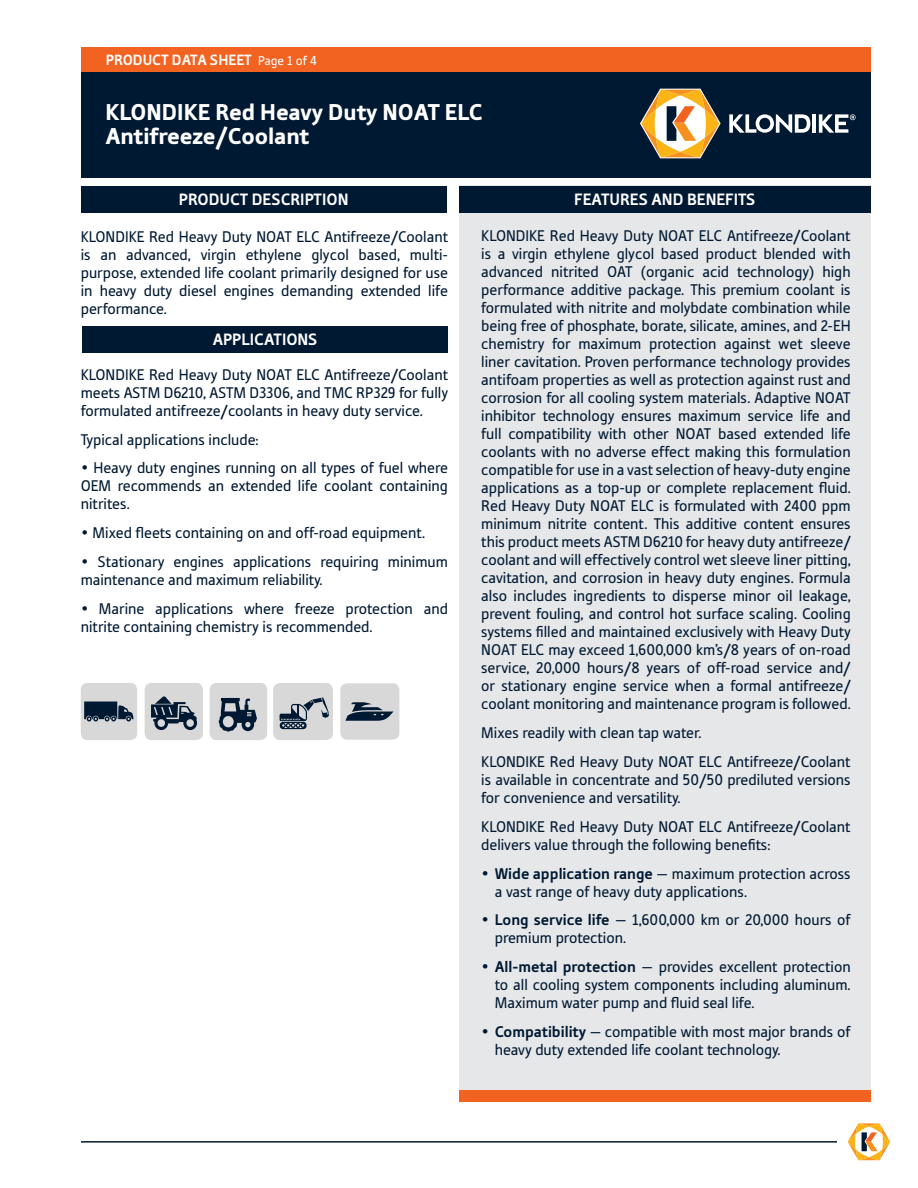
<style>
.page{position:relative;width:918px;height:1188px;background:#fff}
.page>*{position:absolute;margin:0;border:0;box-sizing:border-box;transform-origin:0 0}
.t1{font:900 24px/24px "Tabula ITC Std";color:#fff}
.t2{font:700 17.25px "Tabula ITC Std";color:#fff}
.t3{font:16.2px/18px "Tabula ITC Std";color:#001932;text-align:justify}
.t4{font:700 15.6px "Tabula ITC Std";color:#fff}
.s1{font-weight:400;font-size:13.5px}
.s2{font-size:16.5px}
.s3{font-weight:700}
</style>
<div class="page">
<div style="left:81px;top:70px;width:790px;height:108px;background:#001932"></div>
<div style="left:81px;top:47px;width:790px;height:24px;background:#f26221"></div>
<hr style="left:81px;top:1141px;width:756px;height:2px;background:#001932">
<svg style="left:729px;top:114px;width:81px;height:19px"></svg>
<hr style="left:813px;top:114px;width:3px;height:19px;background:#fff">
<svg style="left:819px;top:114px;width:37px;height:19px"></svg>
<svg style="left:640px;top:89px;width:81px;height:69px"></svg>
<svg style="left:847px;top:1123px;width:44px;height:38px"></svg>
<div style="left:459px;top:186px;width:412px;height:907px;background:#e6e7e9"></div>
<div style="left:459px;top:186px;width:412px;height:27px;background:#001932"></div>
<div style="left:81px;top:186px;width:366px;height:27px;background:#001932"></div>
<div style="left:82px;top:326px;width:366px;height:27px;background:#001932"></div>
<div style="left:459px;top:1090px;width:412px;height:12px;background:#f26221"></div>
<div style="left:273px;top:683px;width:60px;height:57px;background:#d8d8d8;border-radius:7px"></div>
<svg style="left:280px;top:697px;width:49px;height:32px"></svg>
<div style="left:340px;top:683px;width:59px;height:57px;background:#d8d8d8;border-radius:7px"></div>
<svg style="left:345px;top:702px;width:49px;height:19px"></svg>
<div style="left:145px;top:683px;width:58px;height:57px;background:#d8d8d8;border-radius:7px"></div>
<svg style="left:151px;top:696px;width:46px;height:34px"></svg>
<div style="left:81px;top:683px;width:56px;height:57px;background:#d8d8d8;border-radius:7px"></div>
<svg style="left:84px;top:702px;width:49px;height:19px"></svg>
<div style="left:210px;top:683px;width:57px;height:57px;background:#d8d8d8;border-radius:7px"></div>
<svg style="left:219px;top:698px;width:38px;height:34px"></svg>
<p class="t4" style="left:106px;top:51px;width:212px">PRODUCT DATA SHEET <span class="s1">Page 1 of 4</span></p>
<p class="t1" style="left:105px;top:100px;width:379px">KLONDIKE Red Heavy Duty NOAT ELC<br>Antifreeze/Coolant</p>
<p class="t2" style="left:179px;top:189px;width:171px">PRODUCT DESCRIPTION</p>
<p class="t2" style="left:574px;top:189px;width:183px">FEATURES AND BENEFITS</p>
<p class="t3" style="left:81px;top:227px;width:369px">KLONDIKE Red Heavy Duty NOAT ELC Antifreeze/Coolant is an advanced, virgin ethylene glycol based, multi&shy;purpose, extended life coolant primarily designed for use in heavy duty diesel engines demanding extended life performance.</p>
<p class="t2" style="left:213px;top:329px;width:106px">APPLICATIONS</p>
<p class="t3" style="left:81px;top:365px;width:369px">KLONDIKE Red Heavy Duty NOAT ELC Antifreeze/Coolant meets ASTM D6210, ASTM D3306, and TMC RP329 for fully formulated antifreeze/coolants in heavy duty service.</p>
<p class="t3" style="left:81px;top:430px;width:179px">Typical applications include:</p>
<p class="t3" style="left:81px;top:459px;width:369px">• Heavy duty engines running on all types of fuel where OEM recommends an extended life coolant containing nitrites.</p>
<p class="t3" style="left:81px;top:524px;width:346px">• Mixed fleets containing on and off-road equipment.</p>
<p class="t3" style="left:81px;top:553px;width:369px">• Stationary engines applications requiring minimum maintenance and maximum reliability.</p>
<p class="t3" style="left:81px;top:599px;width:369px">• Marine applications where freeze protection and nitrite containing chemistry is recommended.</p>
<p class="t3" style="left:481px;top:227px;width:371px">KLONDIKE Red Heavy Duty NOAT ELC Antifreeze/Coolant is a virgin ethylene glycol based product blended with advanced nitrited OAT (organic acid technology) high performance additive package. This premium coolant is formulated with nitrite and molybdate combination while being free of phosphate, borate, silicate, amines, and 2-EH chemistry for maximum protection against wet sleeve liner cavitation. Proven performance technology provides antifoam properties as well as protection against rust and corrosion for all cooling system materials. Adaptive NOAT inhibitor technology ensures maximum service life and full compatibility with other NOAT based extended life coolants with no adverse effect making this formulation compatible for use in a vast selection of heavy-duty engine applications as a top-up or complete replacement fluid.<br>Red Heavy Duty NOAT ELC is formulated with 2400 ppm minimum nitrite content. This additive content ensures this product meets ASTM D6210 for heavy duty antifreeze/ coolant and will effectively control wet sleeve liner pitting, cavitation, and corrosion in heavy duty engines. Formula also includes ingredients to disperse minor oil leakage, prevent fouling, and control hot surface scaling. Cooling systems filled and maintained exclusively with Heavy Duty NOAT ELC may exceed 1,600,000 km’s/8 years of on-road service, 20,000 hours/8 years of off-road service and/ or stationary engine service when a formal antifreeze/ coolant monitoring and maintenance program is followed.</p>
<p class="t3" style="left:481px;top:724px;width:222px">Mixes readily with clean tap water.</p>
<p class="t3" style="left:481px;top:752px;width:371px">KLONDIKE Red Heavy Duty NOAT ELC Antifreeze/Coolant is available in concentrate and 50/50 prediluted versions for convenience and versatility.</p>
<p class="t3" style="left:481px;top:817px;width:371px">KLONDIKE Red Heavy Duty NOAT ELC Antifreeze/Coolant delivers value through the following benefits:</p>
<p class="t3" style="left:495px;top:864px;width:357px;text-indent:-14px"><span class="s2">•</span> <span class="s3">Wide application range</span> — maximum protection across a vast range of heavy duty applications.</p>
<p class="t3" style="left:495px;top:911px;width:357px;text-indent:-14px"><span class="s2">•</span> <span class="s3">Long service life</span> — 1,600,000 km or 20,000 hours of premium protection.</p>
<p class="t3" style="left:495px;top:958px;width:357px;text-indent:-14px"><span class="s2">•</span> <span class="s3">All-metal protection</span> — provides excellent protection to all cooling system components including aluminum.<br>Maximum water pump and fluid seal life.</p>
<p class="t3" style="left:495px;top:1022px;width:357px;text-indent:-14px"><span class="s2">•</span> <span class="s3">Compatibility</span> — compatible with most major brands of heavy duty extended life coolant technology.</p>
</div>
